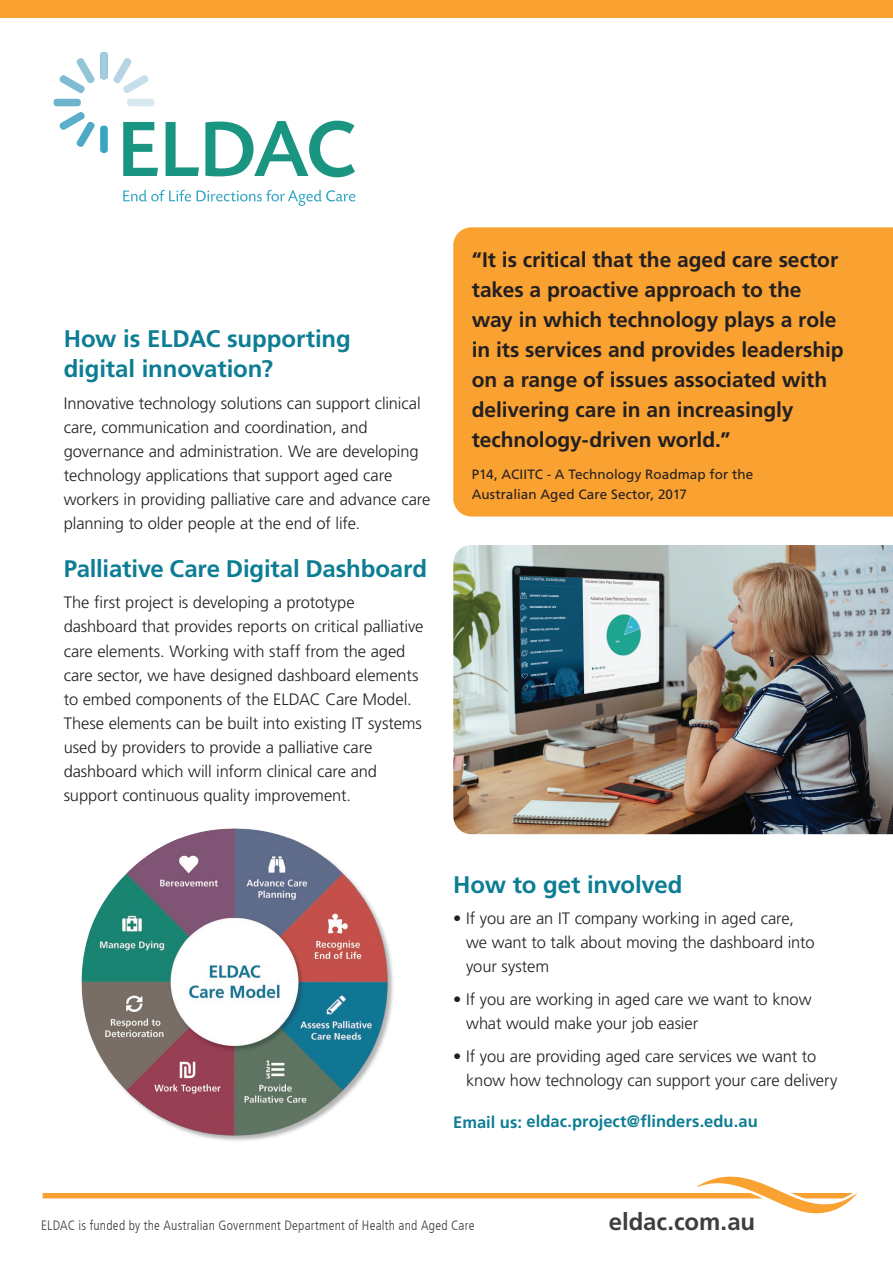
<style>
.page{position:relative;width:893px;height:1263px;background:#fff}
.page>*{position:absolute;margin:0;border:0;box-sizing:border-box;transform-origin:0 0}
.Text_Heading{font:700 24px/30px "Frutiger LT Std";letter-spacing:-.005em;color:#0d7d94}
.Website{font:700 24px "Frutiger LT Std";letter-spacing:-.005em;color:#3e3e3f}
.t1{font:700 21px/30px "Frutiger LT Std";letter-spacing:-.005em;color:#231f20}
.Text{font:300 16.5px/24px "Frutiger LT Std";letter-spacing:-.005em;color:#231f20}
.Bullets{font:300 16.5px/24px "Frutiger LT Std";letter-spacing:-.005em;color:#231f20}
.Text-2{font:700 16.5px "Frutiger LT Std";color:#0d7d94}
.Funded_by_text{font:300 condensed 13.5px "Frutiger LT";letter-spacing:.015em;color:#3e3e3f}
.t2{font:13.5px/19.5px "Frutiger LT Std";letter-spacing:.005em;color:#231f20}
</style>
<div class="page">
<div style="left:0;top:0;width:893px;height:17px;background:#f9a131"></div>
<img style="left:81px;top:828px;width:312px;height:313px">
<div style="left:453px;top:227px;width:440px;height:289px;background:#f9a131"></div>
<img style="left:453px;top:545px;width:440px;height:289px">
<svg style="left:43px;top:1176px;width:815px;height:38px"></svg>
<svg style="left:123px;top:190px;width:68px;height:11px"></svg>
<svg style="left:197px;top:190px;width:158px;height:16px"></svg>
<svg style="left:53px;top:52px;width:105px;height:124px"></svg>
<svg style="left:166px;top:122px;width:33px;height:54px"></svg>
<svg style="left:205px;top:121px;width:150px;height:56px"></svg>
<h1 class="Text_Heading" style="left:64px;top:324px;width:289px">How is ELDAC supporting digital innovation?</h1>
<p class="Text" style="left:64px;top:391px;width:368px">Innovative technology solutions can support clinical care, communication and coordination, and governance and administration. We are developing technology applications that support aged care workers in providing palliative care and advance care planning to older people at the end of life.</p>
<h1 class="Text_Heading" style="left:64px;top:554px;width:365px">Palliative Care Digital Dashboard</h1>
<p class="Text" style="left:64px;top:591px;width:361px">The first project is developing a prototype dashboard that provides reports on critical palliative care elements. Working with staff from the aged care sector, we have designed dashboard elements to embed components of the ELDAC Care Model.<br>These elements can be built into existing IT systems used by providers to provide a palliative care dashboard which will inform clinical care and support continuous quality improvement.</p>
<p class="t1" style="left:472px;top:245px;width:373px">“It is critical that the aged care sector takes a proactive approach to the way in which technology plays a role in its services and provides leadership on a range of issues associated with delivering care in an increasingly technology-driven world.”</p>
<p class="t2" style="left:472px;top:465px;width:283px">P14, ACIITC - A Technology Roadmap for the<br>Australian Aged Care Sector, 2017</p>
<h1 class="Text_Heading" style="left:453px;top:870px;width:231px">How to get involved</h1>
<p class="Bullets" style="left:466px;top:907px;width:350px;text-indent:-13px">• If you are an IT company working in aged care, we want to talk about moving the dashboard into your system</p>
<p class="Bullets" style="left:466px;top:987px;width:347px;text-indent:-13px">• If you are working in aged care we want to know what would make your job easier</p>
<p class="Bullets" style="left:466px;top:1044px;width:373px;text-indent:-13px">• If you are providing aged care services we want to know how technology can support your care delivery</p>
<p class="Text-2" style="left:453px;top:1111px;width:306px">Email us: eldac.project@flinders.edu.au</p>
<p class="Funded_by_text" style="left:41px;top:1217px;width:435px">ELDAC is funded by the Australian Government Department of Health and Aged Care</p>
<p class="Website" style="left:609px;top:1207px;width:148px">eldac.com.au</p>
</div>
